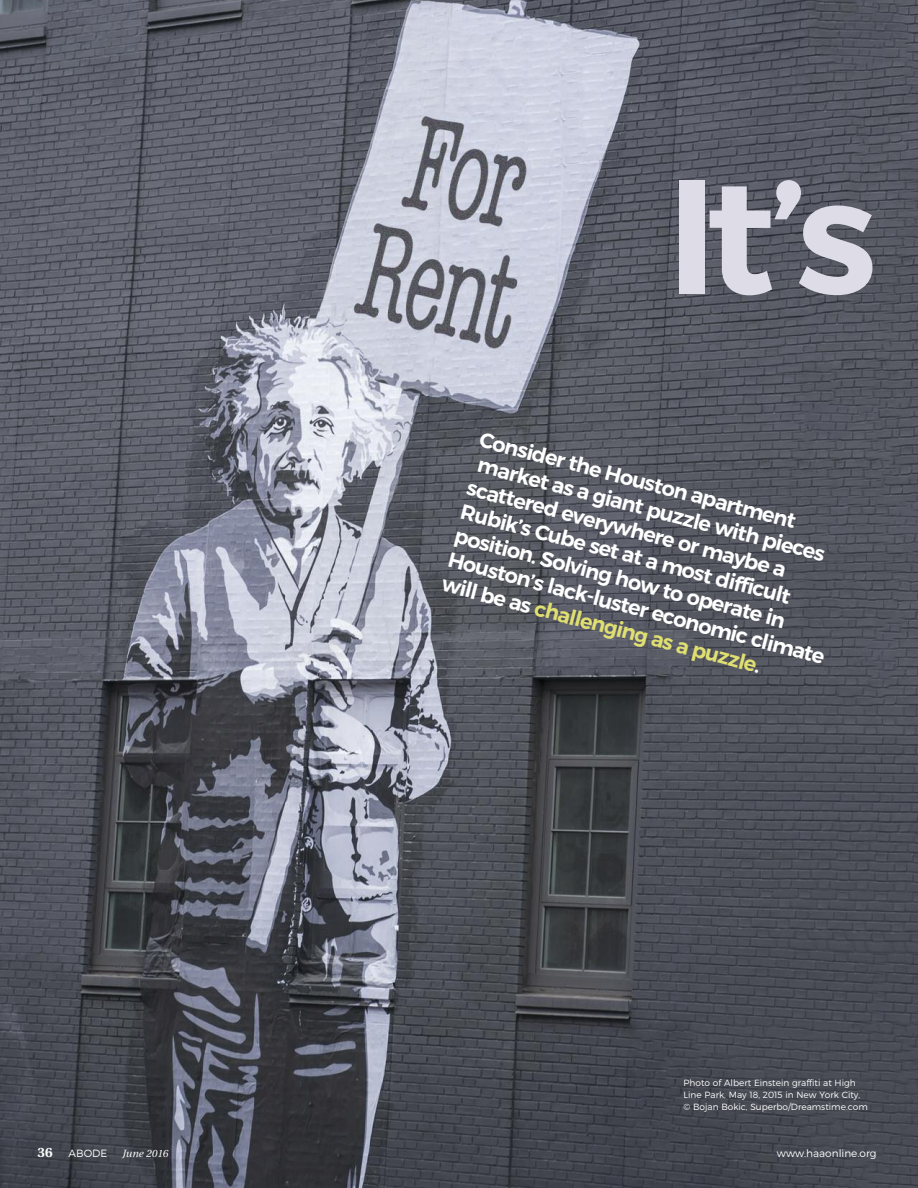
<style>
.page{position:relative;width:918px;height:1188px;background:#fff}
.page>*{position:absolute;margin:0;border:0;box-sizing:border-box;transform-origin:0 0}
.t1{font:600 162.75px "Montserrat";color:#dedde7}
.t2{font:600 21px/24.8px "Montserrat";color:#fff}
.t3{font:300 10.5px "Montserrat";color:#fff}
.t4{font:italic 10.5px "Heuristica";color:#fff}
.t5{font:300 9px/12px "Montserrat";color:#fff}
.s1{color:#e0df72}
.s2{font-family:"Heuristica";font-weight:700;font-size:13.5px}
</style>
<div class="page">
<img style="left:0;top:0;width:918px;height:1188px">
<h1 class="t1" style="left:666px;top:173px;width:212px">It’s</h1>
<p class="t2" style="left:483px;top:428px;width:391px;rotate:15deg">Consider the Houston apartment market as a giant puzzle with pieces scattered everywhere or maybe a Rubik’s Cube set at a most difficult position. Solving how to operate in Houston’s lack-luster economic climate will be as <span class="s1">challenging as a puzzle</span>.</p>
<p class="t5" style="left:684px;top:1077px;width:186px">Photo of Albert Einstein graffiti at High<br>Line Park, May 18, 2015 in New York City, © Bojan Bokic, Superbo/Dreamstime.com</p>
<p class="t3" style="left:38px;top:1150px;width:71px"><span class="s2">36</span> ABODE</p>
<p class="t4" style="left:122px;top:1150px;width:47px">June 2016</p>
<p class="t3" style="left:777px;top:1150px;width:101px">www.haaonline.org</p>
</div>
